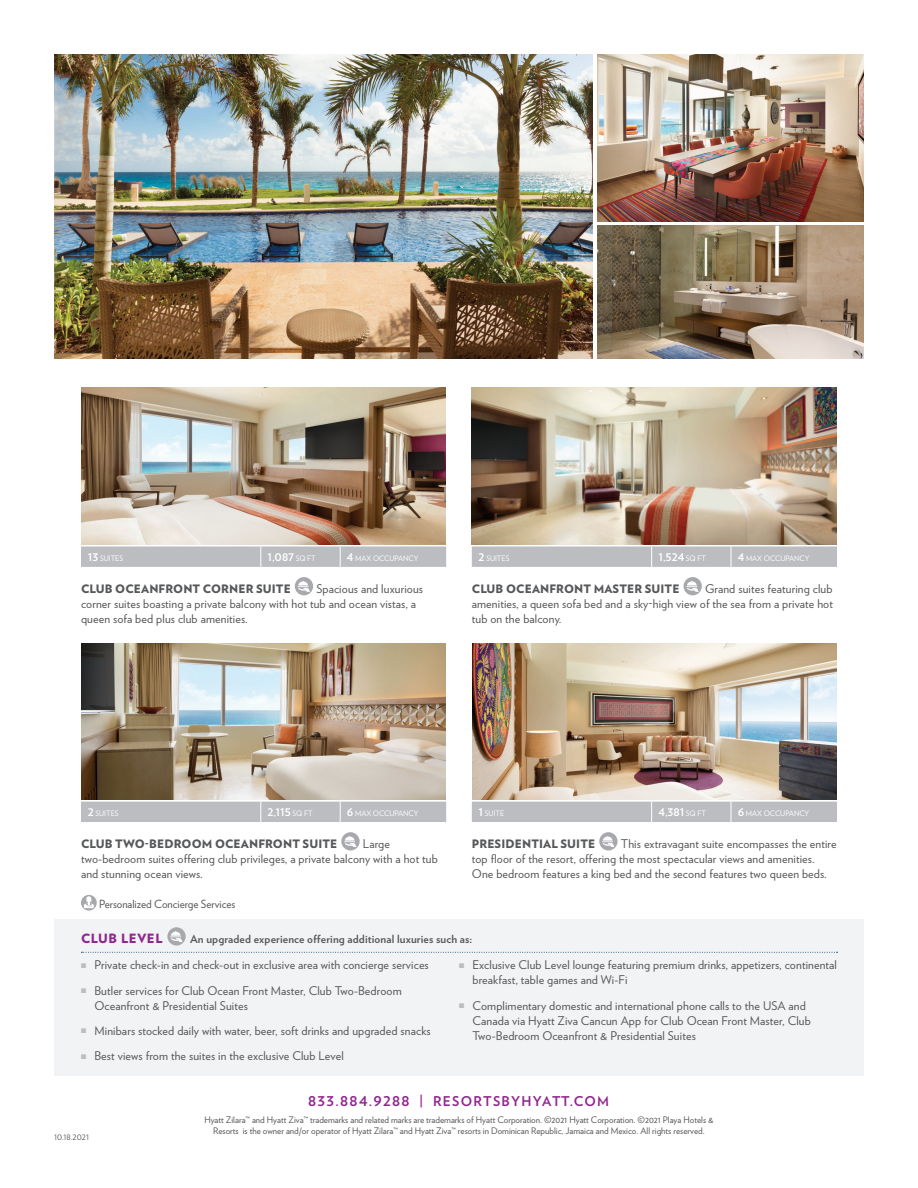
<style>
.page{position:relative;width:918px;height:1188px;background:#fff}
.page>*{position:absolute;margin:0;border:0;box-sizing:border-box;transform-origin:0 0}
.t1{font:700 13.5px "Verlag";letter-spacing:.1em;color:#90268f}
.t2{font:900 12.75px "Verlag";letter-spacing:.05em;color:#90268f}
.t3{font:12px/15px "Verlag";letter-spacing:.01em;color:#57585a}
.t4{font:900 11.7px "Verlag";letter-spacing:.01em;color:#57585a}
.t5{font:700 11.25px "Verlag";letter-spacing:.01em;color:#57585a}
.t6{font:11.25px "Verlag";letter-spacing:-.005em;color:#57585a}
.t7{font:700 10.5px "Verlag";color:#fff}
.t8{font:9px/10.8px "Verlag";color:#57585a;text-align:center}
.t9{font:7.5px "Verlag";color:#fff}
.t10{font:7.5px "Verlag";letter-spacing:.01em;color:#57585a}
.s1{font-weight:700;font-size:10.5px}
.s2{font-weight:400;font-size:7.5px}
.s3{color:#bcbdc0}
</style>
<div class="page">
<div style="left:295px;top:577px;width:18px;height:18px;background:#a8a9ad;border-radius:50%"></div>
<svg style="left:298px;top:581px;width:12px;height:11px"></svg>
<svg style="left:341px;top:832px;width:19px;height:19px"></svg>
<svg style="left:344px;top:836px;width:13px;height:11px"></svg>
<div style="left:684px;top:577px;width:18px;height:18px;background:#a8a9ad;border-radius:50%"></div>
<svg style="left:686px;top:581px;width:13px;height:11px"></svg>
<svg style="left:599px;top:832px;width:19px;height:19px"></svg>
<svg style="left:602px;top:836px;width:13px;height:11px"></svg>
<div style="left:81px;top:546px;width:365px;height:21px;background:#bcbdc0"></div>
<div style="left:81px;top:802px;width:365px;height:20px;background:#bcbdc0"></div>
<div style="left:472px;top:546px;width:365px;height:21px;background:#bcbdc0"></div>
<div style="left:472px;top:802px;width:365px;height:20px;background:#bcbdc0"></div>
<img style="left:81px;top:388px;width:365px;height:156px">
<img style="left:81px;top:643px;width:365px;height:157px">
<img style="left:472px;top:388px;width:365px;height:156px">
<img style="left:472px;top:643px;width:365px;height:157px">
<div style="left:54px;top:919px;width:810px;height:157px;background:#f2f3f4"></div>
<svg style="left:81px;top:952px;width:757px;height:1px"></svg>
<svg style="left:167px;top:927px;width:19px;height:19px"></svg>
<svg style="left:170px;top:931px;width:13px;height:11px"></svg>
<img style="left:54px;top:54px;width:539px;height:304px">
<img style="left:597px;top:54px;width:267px;height:167px">
<img style="left:597px;top:226px;width:267px;height:132px">
<svg style="left:81px;top:895px;width:16px;height:16px"></svg>
<svg style="left:84px;top:896px;width:10px;height:12px"></svg>
<p class="t9" style="left:88px;top:553px;width:37px"><span class="s1">13</span> SUITES</p>
<p class="t7" style="left:268px;top:549px;width:50px">1,087 <span class="s2">SQ FT</span></p>
<p class="t9" style="left:347px;top:553px;width:73px"><span class="s1">4</span> MAX OCCUPANCY</p>
<p class="t9" style="left:479px;top:553px;width:32px"><span class="s1">2</span> SUITES</p>
<p class="t7" style="left:658px;top:549px;width:49px">1,524 <span class="s2">SQ FT</span></p>
<p class="t9" style="left:738px;top:553px;width:73px"><span class="s1">4</span> MAX OCCUPANCY</p>
<p class="t3" style="left:81px;top:580px;width:344px;text-indent:235px">Spacious and luxurious corner suites boasting a private balcony with hot tub and ocean vistas, a queen sofa bed plus club amenities.</p>
<p class="t4" style="left:81px;top:579px;width:211px">CLUB OCEANFRONT CORNER SUITE</p>
<p class="t3" style="left:472px;top:580px;width:363px;text-align:justify;text-indent:233px">Grand suites featuring club amenities, a queen sofa bed and a sky-high view of the sea from a private hot tub on the balcony.</p>
<p class="t4" style="left:472px;top:579px;width:209px">CLUB OCEANFRONT MASTER SUITE</p>
<p class="t9" style="left:88px;top:808px;width:32px"><span class="s1">2</span> SUITES</p>
<p class="t7" style="left:268px;top:804px;width:46px">2,115 <span class="s2">SQ FT</span></p>
<p class="t9" style="left:347px;top:808px;width:73px"><span class="s1">6</span> MAX OCCUPANCY</p>
<p class="t9" style="left:479px;top:808px;width:27px"><span class="s1">1</span> SUITE</p>
<p class="t7" style="left:658px;top:804px;width:49px">4,381 <span class="s2">SQ FT</span></p>
<p class="t9" style="left:738px;top:808px;width:73px"><span class="s1">6</span> MAX OCCUPANCY</p>
<p class="t3" style="left:81px;top:835px;width:358px;text-indent:282px">Large two-bedroom suites offering club privileges, a private balcony with a hot tub and stunning ocean views.</p>
<p class="t4" style="left:81px;top:834px;width:258px">CLUB TWO-BEDROOM OCEANFRONT SUITE</p>
<p class="t3" style="left:472px;top:835px;width:366px;text-indent:149px">This extravagant suite encompasses the entire top floor of the resort, offering the most spectacular views and amenities.<br>One bedroom features a king bed and the second features two queen beds.</p>
<p class="t4" style="left:472px;top:834px;width:125px">PRESIDENTIAL SUITE</p>
<p class="t6" style="left:99px;top:895px;width:138px">Personalized Concierge Services</p>
<p class="t2" style="left:81px;top:928px;width:83px">CLUB LEVEL</p>
<p class="t5" style="left:190px;top:930px;width:284px">An upgraded experience offering additional luxuries such as:</p>
<p class="t3" style="left:81px;top:957px;width:349px"><span class="s3">■</span> Private check-in and check-out in exclusive area with concierge services</p>
<p class="t3" style="left:94px;top:982px;width:309px;text-indent:-13px"><span class="s3">■</span> Butler services for Club Ocean Front Master, Club Two-Bedroom<br>Oceanfront &amp; Presidential Suites</p>
<p class="t3" style="left:81px;top:1022px;width:351px"><span class="s3">■</span> Minibars stocked daily with water, beer, soft drinks and upgraded snacks</p>
<p class="t3" style="left:81px;top:1048px;width:264px"><span class="s3">■</span> Best views from the suites in the exclusive Club Level</p>
<p class="t3" style="left:472px;top:957px;width:366px;text-indent:-13px"><span class="s3">■</span> Exclusive Club Level lounge featuring premium drinks, appetizers, continental breakfast, table games and Wi-Fi</p>
<p class="t3" style="left:472px;top:997px;width:340px;text-indent:-13px"><span class="s3">■</span> Complimentary domestic and international phone calls to the USA and<br>Canada via Hyatt Ziva Cancun App for Club Ocean Front Master, Club<br>Two-Bedroom Oceanfront &amp; Presidential Suites</p>
<p class="t10" style="left:54px;top:1132px;width:37px">10.18.2021</p>
<p class="t1" style="left:308px;top:1090px;width:303px">833.884.9288 | RESORTSBYHYATT.COM</p>
<p class="t8" style="left:204px;top:1114px;width:511px">Hyatt Zilara™ and Hyatt Ziva™ trademarks and related marks are trademarks of Hyatt Corporation. ©2021 Hyatt Corporation. ©2021 Playa Hotels &amp;<br>Resorts is the owner and/or operator of Hyatt Zilara™ and Hyatt Ziva™ resorts in Dominican Republic, Jamaica and Mexico. All rights reserved.</p>
</div>
